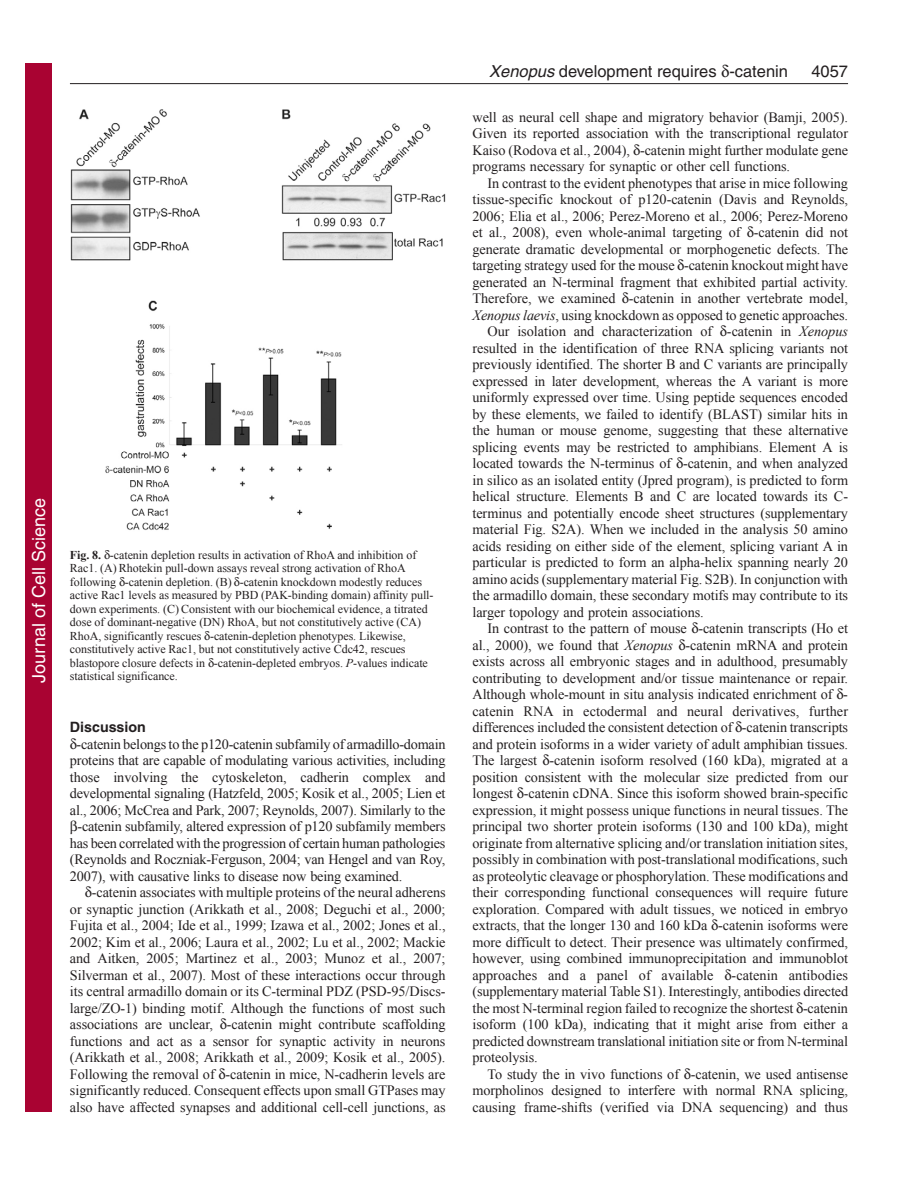
<style>
.page{position:relative;width:918px;height:1188px;background:#fff}
.page>*{position:absolute;margin:0;border:0;box-sizing:border-box;transform-origin:0 0}
.t1{font:18px "Helvetica";color:#fff}
.t2{font:16.5px "Helvetica";color:#231f20}
.t3{font:14.25px/16.5px "Times New Roman";letter-spacing:-.005em;color:#231f20;text-align:justify}
.t4{font:700 14.25px "Helvetica";color:#231f20}
.t5{font:12px/13.5px "Times New Roman";letter-spacing:-.005em;color:#231f20}
.s1{font-weight:700}
.s2{font-style:italic}
</style>
<div class="page">
<hr style="left:70px;top:83px;width:778px;height:1px;background:#231f20">
<img style="left:70px;top:109px;width:376px;height:421px">
<div style="left:26px;top:64px;width:26px;height:1048px;background:#a90332"></div>
<p class="t1" style="left:28px;top:683px;width:186px;rotate:-90deg">Journal of Cell Science</p>
<p class="t5" style="left:70px;top:548px;width:365px"><span class="s1">Fig. 8.</span> -catenin depletion results in activation of RhoA and inhibition of Rac1. (A) Rhotekin pull-down assays reveal strong activation of RhoA following -catenin depletion. (B) -catenin knockdown modestly reduces active Rac1 levels as measured by PBD (PAK-binding domain) affinity pull&shy;down experiments. (C) Consistent with our biochemical evidence, a titrated dose of dominant-negative (DN) RhoA, but not constitutively active (CA)<br>RhoA, significantly rescues -catenin-depletion phenotypes. Likewise, constitutively active Rac1, but not constitutively active Cdc42, rescues blastopore closure defects in -catenin-depleted embryos. <span class="s2">P</span>-values indicate</p>
<p class="t5" style="left:70px;top:670px;width:109px">statistical significance.</p>
<p class="t4" style="left:70px;top:722px;width:77px">Discussion</p>
<p class="t3" style="left:77px;top:735px;width:370px">-catenin belongs to the p120-catenin subfamily of armadillo-domain</p>
<p class="t3" style="left:70px;top:752px;width:377px">proteins that are capable of modulating various activities, including</p>
<p class="t3" style="left:70px;top:768px;width:377px">those involving the cytoskeleton, cadherin complex and</p>
<p class="t3" style="left:70px;top:785px;width:377px">developmental signaling (Hatzfeld, 2005; Kosik et al., 2005; Lien et</p>
<p class="t3" style="left:70px;top:801px;width:377px">al., 2006; McCrea and Park, 2007; Reynolds, 2007). Similarly to the</p>
<p class="t3" style="left:77px;top:818px;width:370px">-catenin subfamily, altered expression of p120 subfamily members</p>
<p class="t3" style="left:70px;top:834px;width:377px">has been correlated with the progression of certain human pathologies</p>
<p class="t3" style="left:70px;top:851px;width:377px">(Reynolds and Roczniak-Ferguson, 2004; van Hengel and van Roy,</p>
<p class="t3" style="left:70px;top:867px;width:334px">2007), with causative links to disease now being examined.</p>
<p class="t3" style="left:92px;top:884px;width:355px">-catenin associates with multiple proteins of the neural adherens</p>
<p class="t3" style="left:70px;top:900px;width:377px">or synaptic junction (Arikkath et al., 2008; Deguchi et al., 2000;</p>
<p class="t3" style="left:70px;top:917px;width:377px">Fujita et al., 2004; Ide et al., 1999; Izawa et al., 2002; Jones et al.,</p>
<p class="t3" style="left:70px;top:933px;width:377px">2002; Kim et al., 2006; Laura et al., 2002; Lu et al., 2002; Mackie</p>
<p class="t3" style="left:70px;top:950px;width:377px">and Aitken, 2005; Martinez et al., 2003; Munoz et al., 2007;</p>
<p class="t3" style="left:70px;top:966px;width:377px">Silverman et al., 2007). Most of these interactions occur through</p>
<p class="t3" style="left:70px;top:983px;width:377px">its central armadillo domain or its C-terminal PDZ (PSD-95/Discs-</p>
<p class="t3" style="left:70px;top:999px;width:377px">large/ZO-1) binding motif. Although the functions of most such</p>
<p class="t3" style="left:70px;top:1016px;width:377px">associations are unclear, -catenin might contribute scaffolding</p>
<p class="t3" style="left:70px;top:1032px;width:377px">functions and act as a sensor for synaptic activity in neurons</p>
<p class="t3" style="left:70px;top:1049px;width:377px">(Arikkath et al., 2008; Arikkath et al., 2009; Kosik et al., 2005).</p>
<p class="t3" style="left:70px;top:1065px;width:377px">Following the removal of -catenin in mice, N-cadherin levels are</p>
<p class="t3" style="left:70px;top:1082px;width:377px">significantly reduced. Consequent effects upon small GTPases may</p>
<p class="t3" style="left:70px;top:1098px;width:377px">also have affected synapses and additional cell-cell junctions, as</p>
<p class="t2" style="left:489px;top:65px;width:300px"><span class="s2">Xenopus</span>development requires -catenin</p>
<p class="t2" style="left:811px;top:65px;width:38px">4057</p>
<p class="t3" style="left:472px;top:108px;width:377px">well as neural cell shape and migratory behavior (Bamji, 2005).<br>Given its reported association with the transcriptional regulator Kaiso (Rodova et al., 2004), -catenin might further modulate gene programs necessary for synaptic or other cell functions.</p>
<p class="t3" style="left:488px;top:174px;width:362px">In contrast to the evident phenotypes that arise in mice following</p>
<p class="t3" style="left:472px;top:191px;width:377px">tissue-specific knockout of p120-catenin (Davis and Reynolds,</p>
<p class="t3" style="left:472px;top:207px;width:377px">2006; Elia et al., 2006; Perez-Moreno et al., 2006; Perez-Moreno</p>
<p class="t3" style="left:472px;top:224px;width:377px">et al., 2008), even whole-animal targeting of -catenin did not</p>
<p class="t3" style="left:472px;top:240px;width:377px">generate dramatic developmental or morphogenetic defects. The</p>
<p class="t3" style="left:472px;top:257px;width:377px">targeting strategy used for the mouse -catenin knockout might have</p>
<p class="t3" style="left:472px;top:273px;width:377px">generated an N-terminal fragment that exhibited partial activity.</p>
<p class="t3" style="left:472px;top:290px;width:377px">Therefore, we examined -catenin in another vertebrate model,</p>
<p class="t3" style="left:472px;top:306px;width:377px"><span class="s2">Xenopus laevis</span>, using knockdown as opposed to genetic approaches.</p>
<p class="t3" style="left:488px;top:323px;width:362px">Our isolation and characterization of -catenin in <span class="s2">Xenopus</span></p>
<p class="t3" style="left:472px;top:339px;width:377px">resulted in the identification of three RNA splicing variants not</p>
<p class="t3" style="left:472px;top:356px;width:377px">previously identified. The shorter B and C variants are principally</p>
<p class="t3" style="left:472px;top:372px;width:377px">expressed in later development, whereas the A variant is more</p>
<p class="t3" style="left:472px;top:389px;width:377px">uniformly expressed over time. Using peptide sequences encoded</p>
<p class="t3" style="left:472px;top:405px;width:377px">by these elements, we failed to identify (BLAST) similar hits in</p>
<p class="t3" style="left:472px;top:422px;width:377px">the human or mouse genome, suggesting that these alternative</p>
<p class="t3" style="left:472px;top:438px;width:377px">splicing events may be restricted to amphibians. Element A is</p>
<p class="t3" style="left:472px;top:455px;width:377px">located towards the N-terminus of -catenin, and when analyzed</p>
<p class="t3" style="left:473px;top:471px;width:377px">in silico as an isolated entity (Jpred program), is predicted to form</p>
<p class="t3" style="left:473px;top:488px;width:377px">helical structure. Elements B and C are located towards its C-</p>
<p class="t3" style="left:473px;top:504px;width:377px">terminus and potentially encode sheet structures (supplementary</p>
<p class="t3" style="left:473px;top:521px;width:377px">material Fig. S2A). When we included in the analysis 50 amino</p>
<p class="t3" style="left:473px;top:537px;width:377px">acids residing on either side of the element, splicing variant A in</p>
<p class="t3" style="left:473px;top:554px;width:377px">particular is predicted to form an alpha-helix spanning nearly 20</p>
<p class="t3" style="left:473px;top:570px;width:377px">amino acids (supplementary material Fig. S2B). In conjunction with</p>
<p class="t3" style="left:473px;top:587px;width:377px">the armadillo domain, these secondary motifs may contribute to its</p>
<p class="t3" style="left:473px;top:603px;width:233px">larger topology and protein associations.</p>
<p class="t3" style="left:488px;top:620px;width:362px">In contrast to the pattern of mouse -catenin transcripts (Ho et</p>
<p class="t3" style="left:473px;top:636px;width:377px">al., 2000), we found that <span class="s2">Xenopus</span> -catenin mRNA and protein</p>
<p class="t3" style="left:473px;top:653px;width:377px">exists across all embryonic stages and in adulthood, presumably</p>
<p class="t3" style="left:473px;top:669px;width:377px">contributing to development and/or tissue maintenance or repair.</p>
<p class="t3" style="left:473px;top:686px;width:377px">Although whole-mount in situ analysis indicated enrichment of -</p>
<p class="t3" style="left:473px;top:702px;width:377px">catenin RNA in ectodermal and neural derivatives, further</p>
<p class="t3" style="left:473px;top:719px;width:377px">differences included the consistent detection of -catenin transcripts</p>
<p class="t3" style="left:473px;top:735px;width:377px">and protein isoforms in a wider variety of adult amphibian tissues.</p>
<p class="t3" style="left:473px;top:752px;width:377px">The largest -catenin isoform resolved (160 kDa), migrated at a</p>
<p class="t3" style="left:473px;top:769px;width:377px">position consistent with the molecular size predicted from our</p>
<p class="t3" style="left:473px;top:785px;width:377px">longest -catenin cDNA. Since this isoform showed brain-specific</p>
<p class="t3" style="left:473px;top:802px;width:377px">expression, it might possess unique functions in neural tissues. The</p>
<p class="t3" style="left:473px;top:818px;width:377px">principal two shorter protein isoforms (130 and 100 kDa), might</p>
<p class="t3" style="left:473px;top:835px;width:377px">originate from alternative splicing and/or translation initiation sites,</p>
<p class="t3" style="left:473px;top:851px;width:377px">possibly in combination with post-translational modifications, such</p>
<p class="t3" style="left:473px;top:868px;width:377px">as proteolytic cleavage or phosphorylation. These modifications and</p>
<p class="t3" style="left:473px;top:884px;width:377px">their corresponding functional consequences will require future</p>
<p class="t3" style="left:473px;top:901px;width:377px">exploration. Compared with adult tissues, we noticed in embryo</p>
<p class="t3" style="left:473px;top:917px;width:377px">extracts, that the longer 130 and 160 kDa -catenin isoforms were</p>
<p class="t3" style="left:473px;top:934px;width:377px">more difficult to detect. Their presence was ultimately confirmed,</p>
<p class="t3" style="left:473px;top:950px;width:377px">however, using combined immunoprecipitation and immunoblot</p>
<p class="t3" style="left:473px;top:967px;width:243px">approaches and a panel of available</p>
<p class="t3" style="left:473px;top:967px;width:377px;text-indent:259px">-catenin antibodies (supplementary material Table S1). Interestingly, antibodies directed the most N-terminal region failed to recognize the shortest -catenin isoform (100 kDa), indicating that it might arise from either a predicted downstream translational initiation site or from N-terminal proteolysis.</p>
<p class="t3" style="left:473px;top:1066px;width:377px;text-indent:15px">To study the in vivo functions of -catenin, we used antisense morpholinos designed to interfere with normal RNA splicing, causing frame-shifts (verified via DNA sequencing) and thus</p>
</div>
